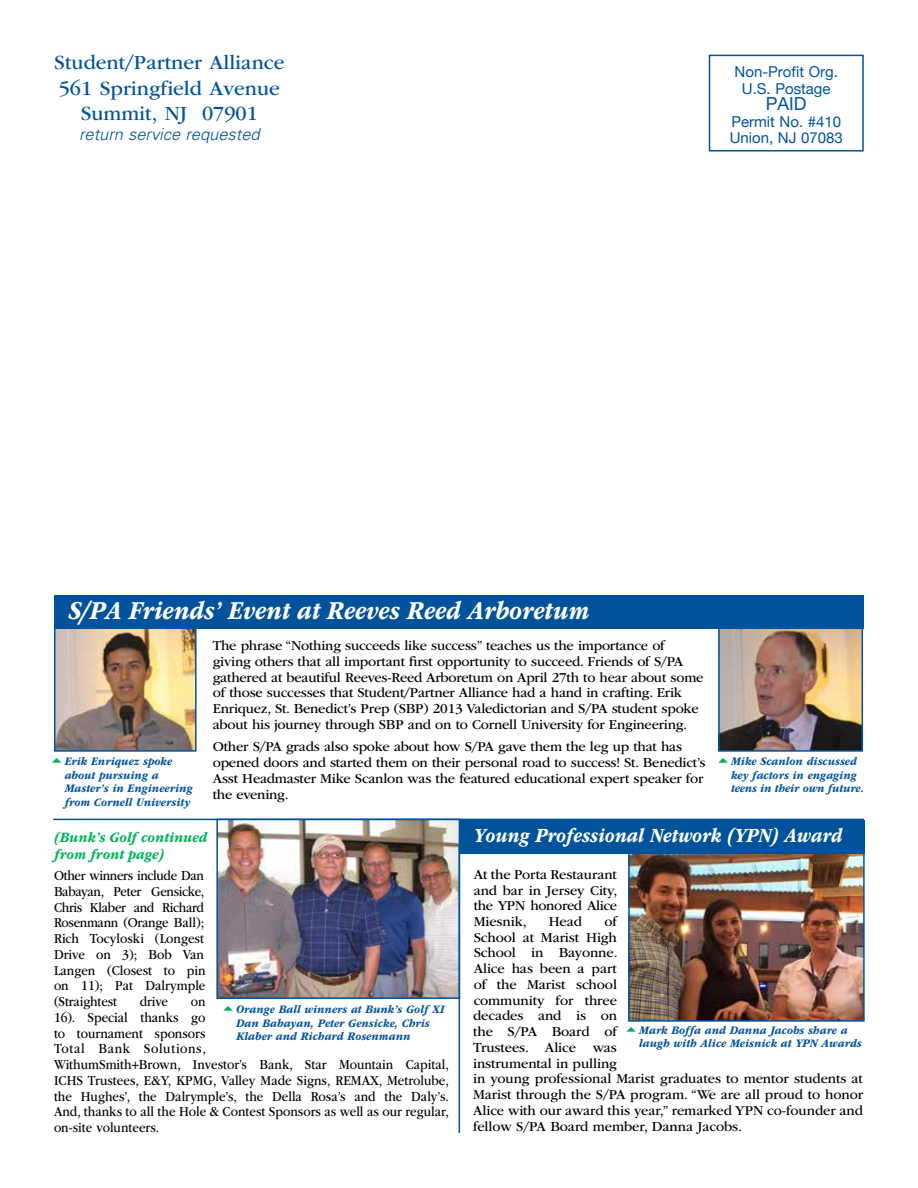
<style>
.page{position:relative;width:918px;height:1188px;background:#fff}
.page>*{position:absolute;margin:0;border:0;box-sizing:border-box;transform-origin:0 0}
.t1{font:italic 700 27px "ITC Garamond Std";color:#fff;scale:.86 1}
.t2{font:21px/25.2px "ITC Garamond Std";color:#00539b;text-align:center}
.t3{font:italic 700 21px "ITC Garamond Std";color:#fff;scale:.85 1}
.t4{font:18px "Helvetica Neue";color:#00539b}
.t5{font:italic 300 16.5px "Univers LT Std";color:#00539b}
.t6{font:15px/16.5px "Helvetica Neue";color:#00539b;text-align:center}
.t7{font:italic 700 15px/16.5px "ITC Garamond Std";color:#00b259;scale:.9 1}
.t8{font:14.25px/15.8px "ITC Garamond Std";letter-spacing:-.005em;color:#000}
.t9{font:14.25px/15.8px "ITC Garamond Std";letter-spacing:-.005em;color:#000;text-align:justify;scale:.9 1}
.t10{font:italic 700 12px/13.5px "ITC Garamond Std";letter-spacing:.005em;color:#00539b;scale:.9 1}
</style>
<div class="page">
<img style="left:57px;top:629px;width:137px;height:120px">
<div style="left:54px;top:626px;width:143px;height:126px;border:2px solid #00539b"></div>
<img style="left:631px;top:853px;width:231px;height:166px">
<div style="left:628px;top:847px;width:237px;height:175px;border:2px solid #00539b"></div>
<img style="left:721px;top:629px;width:139px;height:120px">
<div style="left:718px;top:616px;width:145px;height:136px;border:2px solid #00539b"></div>
<div style="left:54px;top:595px;width:810px;height:34px;background:#00539b"></div>
<div style="left:457px;top:820px;width:408px;height:33px;background:#00539b"></div>
<div style="left:709px;top:55px;width:155px;height:97px;border:2px solid #00539b"></div>
<img style="left:219px;top:822px;width:238px;height:174px">
<div style="left:216px;top:819px;width:244px;height:180px;border:2px solid #00539b"></div>
<hr style="left:459px;top:846px;width:1px;height:287px;background:#00539b">
<hr style="left:53px;top:819px;width:811px;height:1px;background:#00539b">
<h2 class="t2" style="left:54px;top:50px;width:232px">Student/Partner Alliance<br>561 Springfield Avenue<br>Summit, NJ 07901</h2>
<p class="t5" style="left:79px;top:124px;width:182px">return service requested</p>
<p class="t6" style="left:735px;top:65px;width:105px">Non-Profit Org.<br>U.S. Postage</p>
<p class="t4" style="left:766px;top:91px;width:42px">PAID</p>
<p class="t6" style="left:730px;top:114px;width:115px;text-align:left">Permit No. #410<br>Union, NJ 07083</p>
<h1 class="t1" style="left:68px;top:596px;width:607px">S/PA Friends’ Event at Reeves Reed Arboretum</h1>
<p class="t8" style="left:213px;top:638px;width:492px">The phrase “Nothing succeeds like success” teaches us the importance of giving others that all important first opportunity to succeed. Friends of S/PA gathered at beautiful Reeves-Reed Arboretum on April 27th to hear about some of those successes that Student/Partner Alliance had a hand in crafting. Erik Enriquez, St. Benedict’s Prep (SBP) 2013 Valedictorian and S/PA student spoke about his journey through SBP and on to Cornell University for Engineering.</p>
<p class="t8" style="left:213px;top:739px;width:494px">Other S/PA grads also spoke about how S/PA gave them the leg up that has opened doors and started them on their personal road to success! St. Benedict’s Asst Headmaster Mike Scanlon was the featured educational expert speaker for the evening.</p>
<p class="t10" style="left:65px;top:755px;width:144px">Erik Enriquez spoke about pursuing a<br>Master’s in Engineering from Cornell University</p>
<p class="t10" style="left:731px;top:755px;width:149px">Mike Scanlon discussed key factors in engaging teens in their own future.</p>
<p class="t7" style="left:54px;top:829px;width:172px">(Bunk’s Golf continued from front page)</p>
<p class="t9" style="left:54px;top:868px;width:170px">Other winners include Dan Babayan, Peter Gensicke, Chris Klaber and Richard Rosenmann (Orange Ball); Rich Tocyloski (Longest Drive on 3); Bob Van Langen (Closest to pin on 11); Pat Dalrymple (Straightest</p>
<p class="t9" style="left:140px;top:994px;width:33px">drive</p>
<p class="t9" style="left:54px;top:994px;width:440px;text-align:left;text-indent:137px">on<br>16). Special thanks go<br>to tournament sponsors<br>Total Bank Solutions,<br>WithumSmith+Brown, Investor’s Bank, Star Mountain Capital, ICHS Trustees, E&amp;Y, KPMG, Valley Made Signs, REMAX, Metrolube, the Hughes’, the Dalrymple’s, the Della Rosa’s and the Daly’s.<br>And, thanks to all the Hole &amp; Contest Sponsors as well as our regular, on-site volunteers.</p>
<p class="t10" style="left:236px;top:1003px;width:233px">Orange Ball winners at Bunk’s Golf XI<br>Dan Babayan, Peter Gensicke, Chris<br>Klaber and Richard Rosenmann</p>
<h2 class="t3" style="left:474px;top:824px;width:435px">Young Professional Network (YPN) Award</h2>
<p class="t8" style="left:474px;top:867px;width:145px;text-align:justify">At the Porta Restaurant and bar in Jersey City, the YPN honored Alice Miesnik,</p>
<p class="t8" style="left:473px;top:914px;width:392px;text-indent:131px">of<br>School at Marist High<br>School in Bayonne.<br>Alice has been a part<br>of the Marist school<br>community for three<br>decades and is on<br>the S/PA Board of<br>Trustees. Alice was<br>instrumental in pulling<br>in young professional Marist graduates to mentor students at<br>Marist through the S/PA program. “We are all proud to honor<br>Alice with our award this year,” remarked YPN co-founder and fellow S/PA Board member, Danna Jacobs.</p>
<p class="t8" style="left:549px;top:914px;width:35px">Head</p>
<p class="t10" style="left:639px;top:1023px;width:249px">Mark Boffa and Danna Jacobs share a laugh with Alice Meisnick at YPN Awards</p>
</div>
